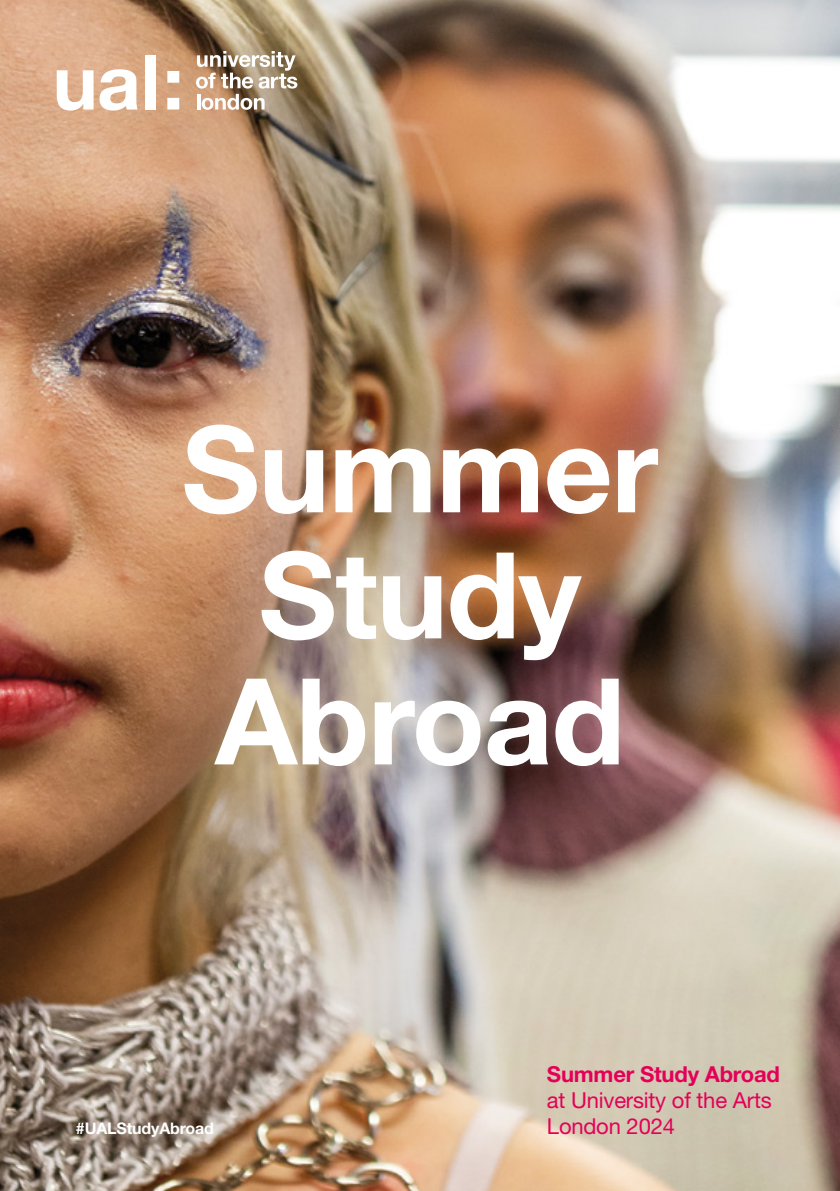
<style>
.page{position:relative;width:840px;height:1191px;background:#fff}
.page>*{position:absolute;margin:0;border:0;box-sizing:border-box;transform-origin:0 0}
.t1{font:700 120px/126px "Helvetica Neue LT Std";letter-spacing:-.01em;color:#fff;text-align:center}
.t2{font:22px "Helvetica Neue LT Std";letter-spacing:-.01em;color:#e50057}
.t3{font:700 22px "Helvetica Neue LT Std";letter-spacing:-.01em;color:#e50057}
.t4{font:700 16px "Helvetica Neue LT Std";letter-spacing:-.01em;color:#fff}
</style>
<div class="page">
<img style="left:0;top:0;width:839px;height:1191px">
<div style="left:174px;top:414px;width:494px;height:362px;background:#fff;opacity:.1"></div>
<svg style="left:196px;top:51px;width:101px;height:59px"></svg>
<svg style="left:57px;top:70px;width:36px;height:41px"></svg>
<svg style="left:99px;top:69px;width:39px;height:42px"></svg>
<div style="left:145px;top:55px;width:10px;height:54px;background:#fff"></div>
<svg style="left:167px;top:71px;width:12px;height:38px"></svg>
<h1 class="t1" style="left:182px;top:404px;width:478px">Summer<br>Study<br>Abroad</h1>
<p class="t3" style="left:546px;top:1060px;width:234px">Summer Study Abroad</p>
<p class="t2" style="left:546px;top:1087px;width:226px">at University of the Arts</p>
<p class="t4" style="left:76px;top:1118px;width:139px">#UALStudyAbroad</p>
<p class="t2" style="left:546px;top:1113px;width:129px">London 2024</p>
</div>
